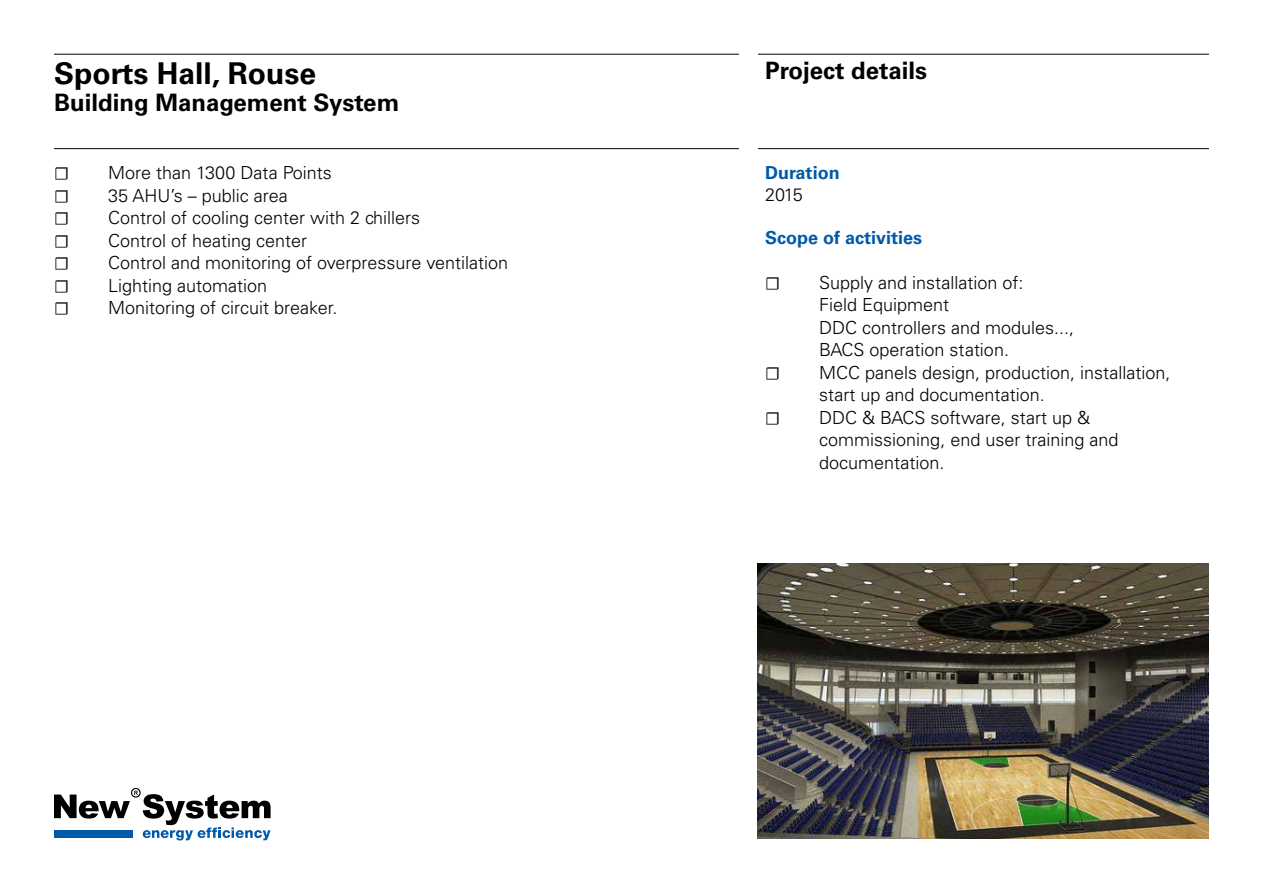
<style>
.page{position:relative;width:1263px;height:893px;background:#fff}
.page>*{position:absolute;margin:0;border:0;box-sizing:border-box;transform-origin:0 0}
.t1{font:700 30px "Univers LT Std";color:#000}
.t2{font:700 24px "Univers LT Std";color:#000}
.t3{font:300 18px/22.5px "Univers LT Std";color:#000}
.t4{font:700 18px "Univers LT Std";color:#005aa9}
.t5{font:500 18px "Minion Pro";color:#000}
</style>
<div class="page">
<svg style="left:54px;top:788px;width:217px;height:52px"></svg>
<div style="left:54px;top:830px;width:79px;height:8px;background:#005aa9"></div>
<img style="left:758px;top:563px;width:451px;height:276px">
<hr style="left:54px;top:54px;width:1155px;height:1px;background:#000">
<hr style="left:54px;top:148px;width:1155px;height:1px;background:#000">
<div style="left:740px;top:39px;width:18px;height:125px;background:#fff"></div>
<h1 class="t1" style="left:54px;top:55px;width:264px">Sports Hall, Rouse</h1>
<h2 class="t2" style="left:54px;top:88px;width:347px">Building Management System</h2>
<p class="t5" style="left:54px;top:161px;width:17px">☐</p>
<p class="t3" style="left:108px;top:161px;width:225px">More than 1300 Data Points</p>
<p class="t5" style="left:54px;top:184px;width:17px">☐</p>
<p class="t3" style="left:108px;top:184px;width:181px">35 AHU’s – public area</p>
<p class="t5" style="left:54px;top:206px;width:17px">☐</p>
<p class="t3" style="left:108px;top:206px;width:314px">Control of cooling center with 2 chillers</p>
<p class="t5" style="left:54px;top:229px;width:17px">☐</p>
<p class="t3" style="left:108px;top:229px;width:201px">Control of heating center</p>
<p class="t5" style="left:54px;top:251px;width:17px">☐</p>
<p class="t3" style="left:108px;top:251px;width:402px">Control and monitoring of overpressure ventilation</p>
<p class="t5" style="left:54px;top:274px;width:17px">☐</p>
<p class="t3" style="left:108px;top:274px;width:161px">Lighting automation</p>
<p class="t5" style="left:54px;top:296px;width:17px">☐</p>
<p class="t3" style="left:108px;top:296px;width:231px">Monitoring of circuit breaker.</p>
<h2 class="t2" style="left:765px;top:57px;width:164px">Project details</h2>
<p class="t4" style="left:765px;top:162px;width:76px">Duration</p>
<p class="t3" style="left:765px;top:183px;width:39px">2015</p>
<p class="t4" style="left:765px;top:227px;width:159px">Scope of activities</p>
<p class="t5" style="left:765px;top:271px;width:17px">☐</p>
<p class="t3" style="left:819px;top:271px;width:257px">Supply and installation of:<br>Field Equipment<br>DDC controllers and modules...,<br>BACS operation station.</p>
<p class="t5" style="left:765px;top:361px;width:17px">☐</p>
<p class="t3" style="left:819px;top:361px;width:353px">MCC panels design, production, installation, start up and documentation.</p>
<p class="t5" style="left:765px;top:406px;width:17px">☐</p>
<p class="t3" style="left:819px;top:406px;width:301px">DDC &amp; BACS software, start up &amp; commissioning, end user training and documentation.</p>
</div>
